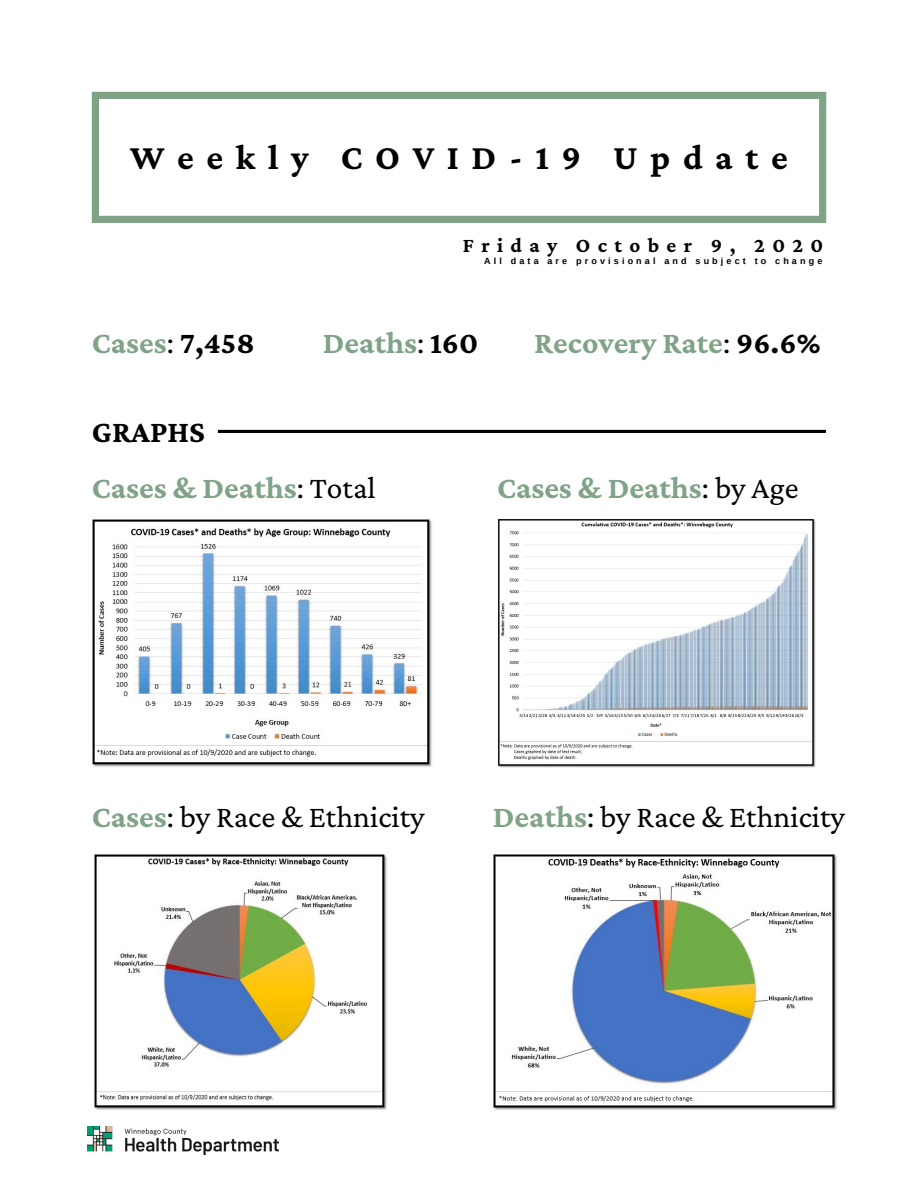
<style>
.page{position:relative;width:918px;height:1188px;background:#fff}
.page>*{position:absolute;margin:0;border:0;box-sizing:border-box;transform-origin:0 0}
.t1{font:700 36px "Crimson Pro";letter-spacing:.35em;color:#000}
.t2{font:700 31.5px "Crimson Pro";color:#80a387}
.t3{font:31.5px "Crimson Pro";color:#000}
.t4{font:700 31.5px "Crimson Pro";color:#000}
.t5{font:700 21px "Crimson Pro";letter-spacing:.35em;color:#000}
.t6{font:700 9px "Arimo";letter-spacing:.35em;color:#000}
.s1{font-weight:400;color:#000}
.s2{color:#000}
.s3{font-weight:700;color:#80a387}
</style>
<div class="page">
<svg style="left:92px;top:92px;width:734px;height:131px"></svg>
<hr style="left:218px;top:430px;width:608px;height:3px;background:#000">
<img style="left:88px;top:1126px;width:191px;height:28px">
<img style="left:92px;top:519px;width:340px;height:248px">
<img style="left:498px;top:519px;width:318px;height:249px">
<img style="left:493px;top:854px;width:344px;height:256px">
<img style="left:94px;top:854px;width:293px;height:256px">
<p class="t1" style="left:130px;top:137px;width:659px">Weekly COVID-19 Update</p>
<p class="t5" style="left:463px;top:233px;width:362px">Friday October 9, 2020</p>
<p class="t6" style="left:484px;top:256px;width:340px">All data are provisional and subject to change</p>
<p class="t2" style="left:92px;top:325px;width:164px">Cases<span class="s1">:</span> <span class="s2">7,458</span></p>
<p class="t2" style="left:323px;top:325px;width:157px">Deaths<span class="s1">:</span> <span class="s2">160</span></p>
<p class="t2" style="left:534px;top:325px;width:288px">Recovery Rate<span class="s1">:</span> <span class="s2">96.6%</span></p>
<p class="t4" style="left:92px;top:414px;width:115px">GRAPHS</p>
<p class="t2" style="left:92px;top:470px;width:286px">Cases &amp; Deaths<span class="s1">: Total</span></p>
<p class="t2" style="left:497px;top:469px;width:303px">Cases &amp; Deaths<span class="s1">: by Age</span></p>
<p class="t3" style="left:92px;top:799px;width:334px"><span class="s3">Cases</span>: by Race &amp; Ethnicity</p>
<p class="t3" style="left:493px;top:799px;width:354px"><span class="s3">Deaths</span>: by Race &amp; Ethnicity</p>
</div>
